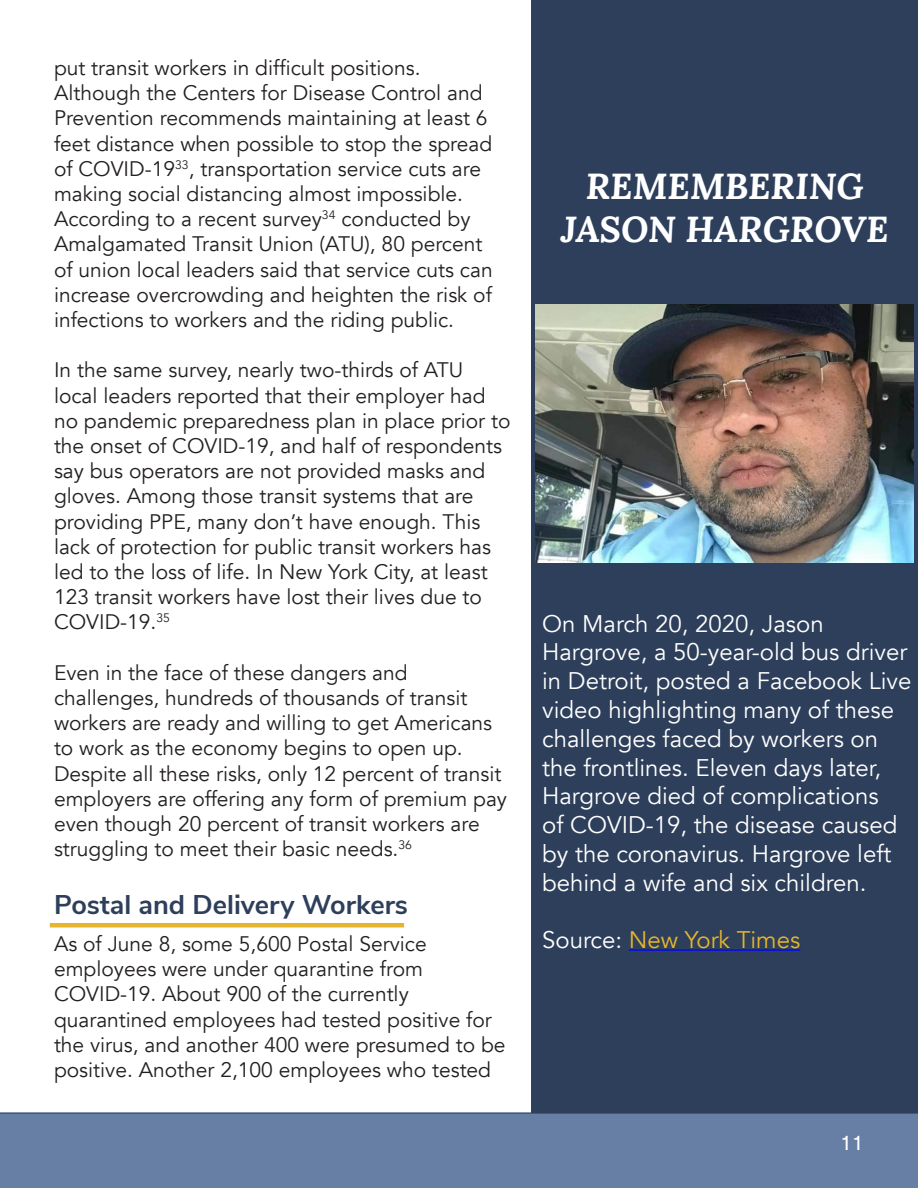
<style>
.page{position:relative;width:918px;height:1188px;background:#fff}
.page>*{position:absolute;margin:0;border:0;box-sizing:border-box;transform-origin:0 0}
.t1{font:italic 700 36px "Lora";color:#fff}
.t2{font:700 27px "Nunito Sans";color:#2e3f5b}
.t3{font:24px/28.8px "Avenir";color:#fff}
.t4{font:24px "Avenir";color:#e5b52e}
.t5{font:21px/25.2px "Avenir";color:#231f20}
.t6{font:21px "Neue Haas Unica W1 G";color:#fff}
.s1{color:#fff}
</style>
<div class="page">
<div style="left:0;top:1112px;width:918px;height:76px;background:#687fa5"></div>
<div style="left:531px;top:0;width:387px;height:1112px;background:#2e3f5b"></div>
<hr style="left:629px;top:949px;width:171px;height:2px;background:#00f">
<img style="left:536px;top:304px;width:378px;height:258px">
<hr style="left:50px;top:923px;width:354px;height:4px;background:#e6b52e">
<p class="t5" style="left:54px;top:56px;width:368px">put transit workers in difficult positions.</p>
<p class="t5" style="left:54px;top:81px;width:440px">Although the Centers for Disease Control and Prevention recommends maintaining at least 6 feet distance when possible to stop the spread of COVID-19<sup>33</sup>, transportation service cuts are making social distancing almost impossible.<br>According to a recent survey<sup>34</sup> conducted by Amalgamated Transit Union (ATU), 80 percent of union local leaders said that service cuts can increase overcrowding and heighten the risk of infections to workers and the riding public.</p>
<p class="t5" style="left:54px;top:358px;width:458px">In the same survey, nearly two-thirds of ATU local leaders reported that their employer had no pandemic preparedness plan in place prior to the onset of COVID-19, and half of respondents say bus operators are not provided masks and gloves. Among those transit systems that are providing PPE, many don’t have enough. This lack of protection for public transit workers has led to the loss of life. In New York City, at least 123 transit workers have lost their lives due to COVID-19.<sup>35</sup></p>
<p class="t5" style="left:54px;top:660px;width:455px">Even in the face of these dangers and challenges, hundreds of thousands of transit workers are ready and willing to get Americans to work as the economy begins to open up.<br>Despite all these risks, only 12 percent of transit employers are offering any form of premium pay even though 20 percent of transit workers are struggling to meet their basic needs.<sup>36</sup></p>
<p class="t2" style="left:54px;top:885px;width:356px">Postal and Delivery Workers</p>
<p class="t5" style="left:54px;top:932px;width:453px">As of June 8, some 5,600 Postal Service employees were under quarantine from COVID-19. About 900 of the currently quarantined employees had tested positive for the virus, and another 400 were presumed to be positive. Another 2,100 employees who tested</p>
<p class="t1" style="left:586px;top:161px;width:279px">REMEMBERING</p>
<p class="t1" style="left:561px;top:205px;width:329px">JASON HARGROVE</p>
<p class="t3" style="left:542px;top:609px;width:371px">On March 20, 2020, Jason<br>Hargrove, a 50-year-old bus driver in Detroit, posted a Facebook Live video highlighting many of these challenges faced by workers on the frontlines. Eleven days later,<br>Hargrove died of complications<br>of COVID-19, the disease caused by the coronavirus. Hargrove left behind a wife and six children.</p>
<p class="t4" style="left:542px;top:926px;width:260px"><span class="s1">Source:</span> New York Times</p>
<p class="t6" style="left:840px;top:1127px;width:25px">11</p>
</div>
